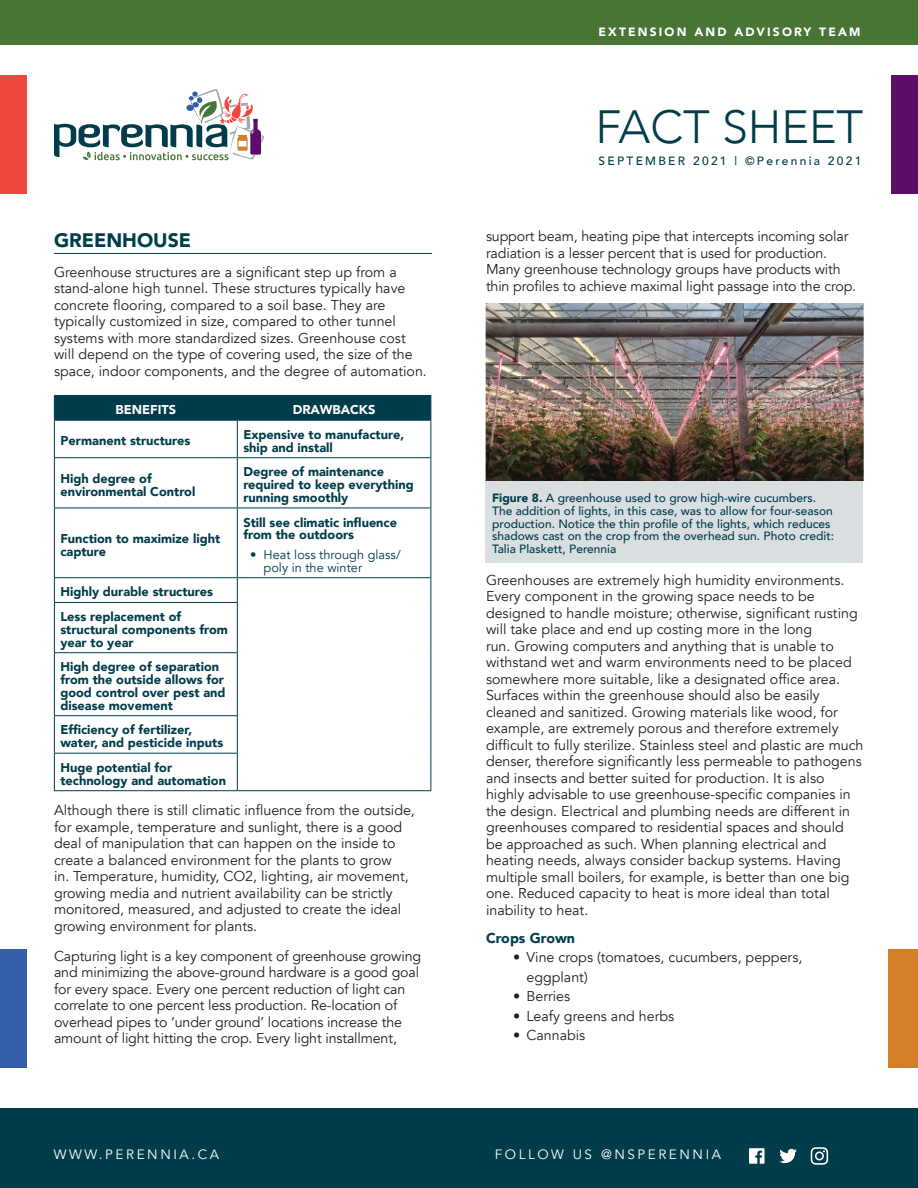
<style>
.page{position:relative;width:918px;height:1188px;background:#fff}
.page>*{position:absolute;margin:0;border:0;box-sizing:border-box;transform-origin:0 0}
.t1{font:300 46.5px "Avenir";color:#013c4b}
.t2{font:900 19.5px "Avenir";color:#013c4b}
.t3{font:14.25px/16.5px "Avenir";color:#231f20}
.t4{font:900 14.25px "Avenir";color:#013c4b}
.t5{font:13.5px "Avenir";letter-spacing:.19em;color:#fff}
.t6{font:900 12.75px/12.8px "Avenir";color:#013c4b}
.t7{font:12.75px/12.8px "Avenir";color:#013c4b}
.t8{font:900 12.75px "Avenir";color:#fff}
.t9{font:500 12px/12.8px "Avenir";color:#013c4b}
.t10{font:500 12px "Avenir";letter-spacing:.19em;color:#013c4b}
.t11{font:900 12px "Avenir";letter-spacing:.18em;color:#fff}
.s1{font-weight:900}
</style>
<div class="page">
<svg style="left:54px;top:89px;width:210px;height:71px"></svg>
<div style="left:0;top:1108px;width:918px;height:80px;background:#013c4b"></div>
<div style="left:0;top:0;width:918px;height:44px;background:#487536"></div>
<div style="left:0;top:75px;width:27px;height:118px;background:#ef473d"></div>
<div style="left:0;top:949px;width:27px;height:119px;background:#365dab"></div>
<div style="left:891px;top:75px;width:27px;height:118px;background:#5c0d67"></div>
<svg style="left:749px;top:1148px;width:16px;height:16px"></svg>
<svg style="left:779px;top:1149px;width:18px;height:14px"></svg>
<svg style="left:811px;top:1147px;width:17px;height:18px"></svg>
<div style="left:889px;top:949px;width:29px;height:119px;background:#d38027"></div>
<hr style="left:54px;top:253px;width:378px;height:1px;background:#013c4b">
<div style="left:54px;top:395px;width:377px;height:25px;background:#013c4b"></div>
<hr style="left:54px;top:420px;width:183px;height:1px;background:#013c4b">
<hr style="left:54px;top:421px;width:1px;height:36px;background:#013c4b">
<hr style="left:237px;top:420px;width:194px;height:1px;background:#013c4b">
<hr style="left:237px;top:421px;width:1px;height:36px;background:#013c4b">
<hr style="left:430px;top:421px;width:1px;height:36px;background:#013c4b">
<hr style="left:54px;top:457px;width:183px;height:1px;background:#013c4b">
<hr style="left:54px;top:458px;width:1px;height:50px;background:#013c4b">
<hr style="left:237px;top:457px;width:194px;height:1px;background:#013c4b">
<hr style="left:237px;top:458px;width:1px;height:50px;background:#013c4b">
<hr style="left:430px;top:458px;width:1px;height:50px;background:#013c4b">
<hr style="left:54px;top:508px;width:183px;height:1px;background:#013c4b">
<hr style="left:54px;top:508px;width:1px;height:69px;background:#013c4b">
<hr style="left:237px;top:508px;width:194px;height:1px;background:#013c4b">
<hr style="left:237px;top:508px;width:1px;height:69px;background:#013c4b">
<hr style="left:430px;top:508px;width:1px;height:69px;background:#013c4b">
<hr style="left:54px;top:577px;width:183px;height:1px;background:#013c4b">
<svg style="left:54px;top:578px;width:1px;height:24px"></svg>
<hr style="left:237px;top:577px;width:194px;height:1px;background:#013c4b">
<svg style="left:237px;top:578px;width:1px;height:24px"></svg>
<svg style="left:430px;top:578px;width:1px;height:24px"></svg>
<hr style="left:430px;top:602px;width:1px;height:51px;background:#013c4b">
<hr style="left:430px;top:653px;width:1px;height:63px;background:#013c4b">
<hr style="left:430px;top:716px;width:1px;height:37px;background:#013c4b">
<hr style="left:430px;top:753px;width:1px;height:37px;background:#013c4b">
<hr style="left:237px;top:790px;width:194px;height:1px;background:#013c4b">
<hr style="left:54px;top:602px;width:184px;height:1px;background:#013c4b">
<hr style="left:54px;top:603px;width:1px;height:49px;background:#013c4b">
<hr style="left:237px;top:603px;width:1px;height:49px;background:#013c4b">
<hr style="left:54px;top:652px;width:184px;height:1px;background:#013c4b">
<hr style="left:54px;top:653px;width:1px;height:62px;background:#013c4b">
<hr style="left:237px;top:653px;width:1px;height:62px;background:#013c4b">
<hr style="left:54px;top:715px;width:184px;height:1px;background:#013c4b">
<hr style="left:54px;top:716px;width:1px;height:37px;background:#013c4b">
<hr style="left:237px;top:716px;width:1px;height:37px;background:#013c4b">
<hr style="left:54px;top:753px;width:184px;height:1px;background:#013c4b">
<hr style="left:54px;top:754px;width:1px;height:36px;background:#013c4b">
<hr style="left:237px;top:754px;width:1px;height:36px;background:#013c4b">
<hr style="left:54px;top:790px;width:183px;height:1px;background:#013c4b">
<div style="left:485px;top:481px;width:378px;height:82px;background:#d9dee1"></div>
<img style="left:485px;top:303px;width:378px;height:178px">
<p class="t11" style="left:599px;top:22px;width:263px">EXTENSION AND ADVISORY TEAM</p>
<h2 class="t2" style="left:54px;top:223px;width:139px">GREENHOUSE</h2>
<p class="t3" style="left:54px;top:264px;width:374px">Greenhouse structures are a significant step up from a stand-alone high tunnel. These structures typically have concrete flooring, compared to a soil base. They are typically customized in size, compared to other tunnel systems with more standardized sizes. Greenhouse cost will depend on the type of covering used, the size of the space, indoor components, and the degree of automation.</p>
<p class="t8" style="left:116px;top:399px;width:62px">BENEFITS</p>
<p class="t8" style="left:293px;top:399px;width:84px">DRAWBACKS</p>
<p class="t6" style="left:60px;top:434px;width:132px">Permanent structures</p>
<p class="t6" style="left:243px;top:428px;width:162px">Expensive to manufacture, ship and install</p>
<p class="t6" style="left:60px;top:472px;width:137px">High degree of environmental Control</p>
<p class="t6" style="left:243px;top:465px;width:172px">Degree of maintenance required to keep everything running smoothly</p>
<p class="t6" style="left:60px;top:532px;width:161px">Function to maximize light capture</p>
<p class="t6" style="left:243px;top:516px;width:155px">Still see climatic influence from the outdoors</p>
<p class="t7" style="left:264px;top:548px;width:139px;text-indent:-14px">• Heat loss through glass/ poly in the winter</p>
<p class="t6" style="left:60px;top:579px;width:154px;line-height:24.8px">Highly durable structures<br>Less replacement of</p>
<p class="t6" style="left:60px;top:623px;width:169px">structural components from year to year</p>
<p class="t6" style="left:60px;top:660px;width:167px">High degree of separation from the outside allows for good control over pest and disease movement</p>
<p class="t6" style="left:60px;top:723px;width:164px">Efficiency of fertilizer, water, and pesticide inputs</p>
<p class="t6" style="left:60px;top:761px;width:167px">Huge potential for technology and automation</p>
<p class="t3" style="left:54px;top:802px;width:362px">Although there is still climatic influence from the outside, for example, temperature and sunlight, there is a good deal of manipulation that can happen on the inside to create a balanced environment for the plants to grow<br>in. Temperature, humidity, CO2, lighting, air movement, growing media and nutrient availability can be strictly monitored, measured, and adjusted to create the ideal growing environment for plants.</p>
<p class="t3" style="left:54px;top:948px;width:369px">Capturing light is a key component of greenhouse growing and minimizing the above-ground hardware is a good goal for every space. Every one percent reduction of light can correlate to one percent less production. Re-location of overhead pipes to ‘under ground’ locations increase the amount of light hitting the crop. Every light installment,</p>
<h1 class="t1" style="left:595px;top:100px;width:269px">FACT SHEET</h1>
<p class="t10" style="left:599px;top:150px;width:264px">SEPTEMBER 2021 | ©Perennia 2021</p>
<p class="t3" style="left:486px;top:228px;width:372px">support beam, heating pipe that intercepts incoming solar radiation is a lesser percent that is used for production.<br>Many greenhouse technology groups have products with thin profiles to achieve maximal light passage into the crop.</p>
<p class="t9" style="left:492px;top:491px;width:343px"><span class="s1">Figure 8.</span> A greenhouse used to grow high-wire cucumbers.<br>The addition of lights, in this case, was to allow for four-season production. Notice the thin profile of the lights, which reduces shadows cast on the crop from the overhead sun. Photo credit:<br>Talia Plaskett, Perennia</p>
<p class="t3" style="left:486px;top:572px;width:379px">Greenhouses are extremely high humidity environments.<br>Every component in the growing space needs to be designed to handle moisture; otherwise, significant rusting will take place and end up costing more in the long<br>run. Growing computers and anything that is unable to withstand wet and warm environments need to be placed somewhere more suitable, like a designated office area.<br>Surfaces within the greenhouse should also be easily cleaned and sanitized. Growing materials like wood, for example, are extremely porous and therefore extremely difficult to fully sterilize. Stainless steel and plastic are much denser, therefore significantly less permeable to pathogens and insects and better suited for production. It is also highly advisable to use greenhouse-specific companies in the design. Electrical and plumbing needs are different in greenhouses compared to residential spaces and should be approached as such. When planning electrical and heating needs, always consider backup systems. Having multiple small boilers, for example, is better than one big one. Reduced capacity to heat is more ideal than total inability to heat.</p>
<p class="t4" style="left:486px;top:925px;width:91px">Crops Grown</p>
<p class="t3" style="left:527px;top:948px;width:277px;line-height:19.5px;text-indent:-13px">• Vine crops (tomatoes, cucumbers, peppers, eggplant)</p>
<p class="t3" style="left:513px;top:988px;width:59px">• Berries</p>
<p class="t3" style="left:513px;top:1008px;width:163px">• Leafy greens and herbs</p>
<p class="t3" style="left:513px;top:1027px;width:74px">• Cannabis</p>
<p class="t5" style="left:54px;top:1146px;width:167px">WWW.PERENNIA.CA</p>
<p class="t5" style="left:495px;top:1146px;width:228px">FOLLOW US @NSPERENNIA</p>
</div>
